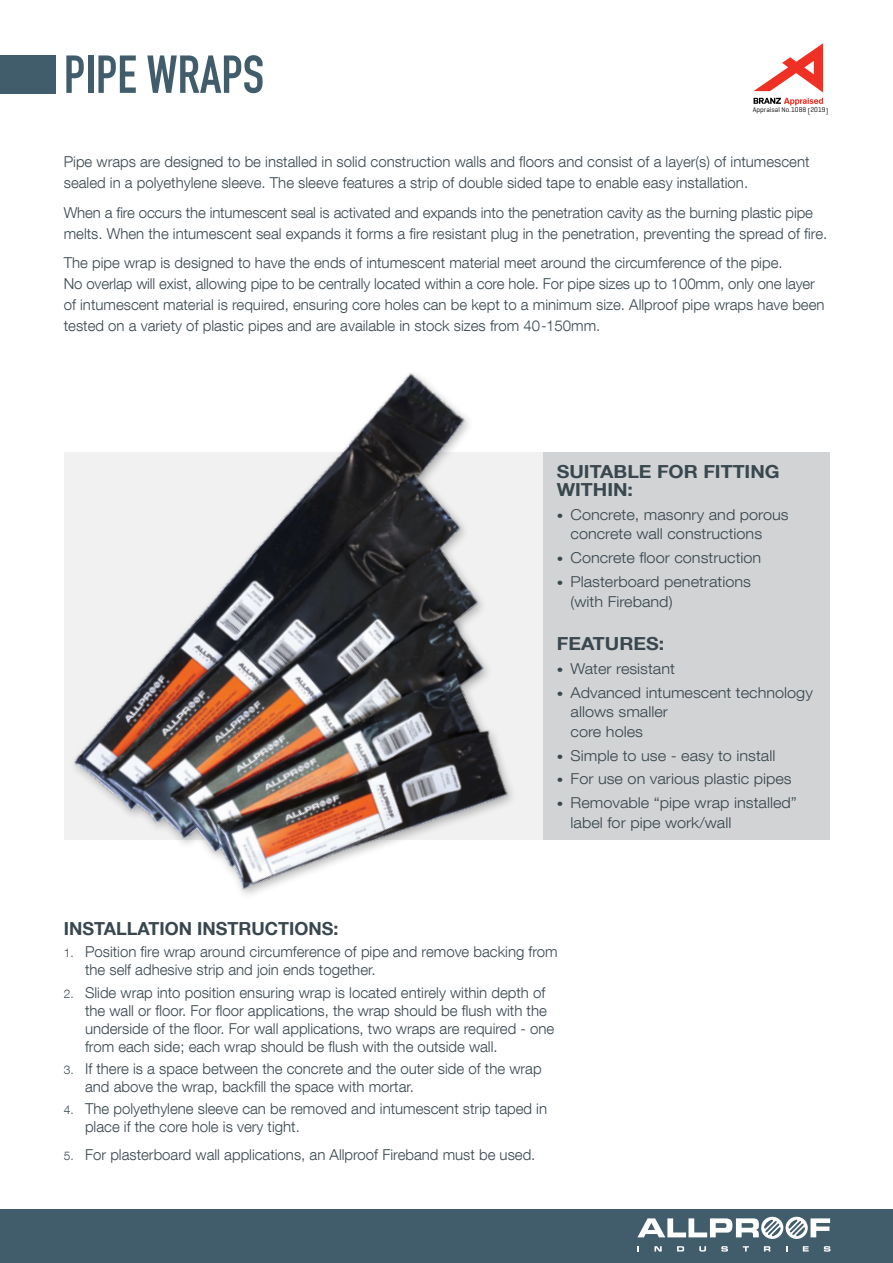
<style>
.page{position:relative;width:893px;height:1263px;background:#fff}
.page>*{position:absolute;margin:0;border:0;box-sizing:border-box;transform-origin:0 0}
.t1{font:700 52.5px "DIN Condensed";color:#415d6b}
.t2{font:700 18px/18px "Helvetica Neue LT Com";color:#39474f;scale:1.09 1}
.t3{font:700 18px "Helvetica Neue LT Com";color:#39474f}
.t4{font:300 15px/18px "Helvetica Neue LT Com";color:#39474f}
.t5{font:300 15px/19.5px "Helvetica Neue LT Com";color:#39474f;scale:1.09 1}
.t6{font:6.9px "Geogrotesque";letter-spacing:.005em;color:#000}
.s1{font-size:12px}
</style>
<div class="page">
<div style="left:0;top:55px;width:55px;height:39px;background:#415d6b"></div>
<div style="left:543px;top:452px;width:286px;height:388px;background:#d1d3d4"></div>
<img style="left:64px;top:373px;width:479px;height:522px">
<svg style="left:753px;top:43px;width:70px;height:62px"></svg>
<div style="left:0;top:1209px;width:893px;height:54px;background:#415d6b"></div>
<svg style="left:654px;top:1246px;width:8px;height:5px"></svg>
<svg style="left:677px;top:1246px;width:7px;height:5px"></svg>
<svg style="left:699px;top:1246px;width:7px;height:5px"></svg>
<svg style="left:721px;top:1246px;width:7px;height:5px"></svg>
<svg style="left:743px;top:1246px;width:6px;height:5px"></svg>
<svg style="left:764px;top:1246px;width:6px;height:5px"></svg>
<svg style="left:803px;top:1246px;width:6px;height:5px"></svg>
<svg style="left:824px;top:1246px;width:6px;height:5px"></svg>
<svg style="left:637px;top:1217px;width:193px;height:22px"></svg>
<h1 class="t1" style="left:64px;top:39px;width:202px">PIPE WRAPS</h1>
<p class="t6" style="left:753px;top:106px;width:77px">Appraisal No.1088 [2019]</p>
<p class="t4" style="left:64px;top:151px;width:747px;line-height:21px">Pipe wraps are designed to be installed in solid construction walls and floors and consist of a layer(s) of intumescent sealed in a polyethylene sleeve. The sleeve features a strip of double sided tape to enable easy installation.</p>
<p class="t4" style="left:64px;top:201px;width:765px;line-height:21px">When a fire occurs the intumescent seal is activated and expands into the penetration cavity as the burning plastic pipe melts. When the intumescent seal expands it forms a fire resistant plug in the penetration, preventing the spread of fire.</p>
<p class="t4" style="left:64px;top:252px;width:762px;line-height:21px">The pipe wrap is designed to have the ends of intumescent material meet around the circumference of the pipe.<br>No overlap will exist, allowing pipe to be centrally located within a core hole. For pipe sizes up to 100mm, only one layer of intumescent material is required, ensuring core holes can be kept to a minimum size. Allproof pipe wraps have been tested on a variety of plastic pipes and are available in stock sizes from 40-150mm.</p>
<p class="t2" style="left:557px;top:462px;width:206px">SUITABLE FOR FITTING<br>WITHIN:</p>
<p class="t5" style="left:571px;top:504px;width:202px;text-indent:-14px"><span class="s1">•</span> Concrete, masonry and porous concrete wall constructions</p>
<p class="t5" style="left:557px;top:548px;width:189px"><span class="s1">•</span> Concrete floor construction</p>
<p class="t5" style="left:571px;top:571px;width:167px;text-indent:-14px"><span class="s1">•</span> Plasterboard penetrations (with Fireband)</p>
<p class="t2" style="left:557px;top:634px;width:100px">FEATURES:</p>
<p class="t5" style="left:557px;top:659px;width:110px"><span class="s1">•</span> Water resistant</p>
<p class="t5" style="left:571px;top:682px;width:224px;text-indent:-14px"><span class="s1">•</span> Advanced intumescent technology allows smaller<br>core holes</p>
<p class="t5" style="left:557px;top:745px;width:202px"><span class="s1">•</span> Simple to use - easy to install</p>
<p class="t5" style="left:557px;top:769px;width:217px"><span class="s1">•</span> For use on various plastic pipes</p>
<p class="t5" style="left:571px;top:793px;width:209px;text-indent:-14px"><span class="s1">•</span> Removable “pipe wrap installed” label for pipe work/wall</p>
<p class="t3" style="left:64px;top:917px;width:276px">INSTALLATION INSTRUCTIONS:</p>
<p class="t4" style="left:85px;top:943px;width:474px;text-indent:-21px"><span class="s1">1.</span> Position fire wrap around circumference of pipe and remove backing from the self adhesive strip and join ends together.</p>
<p class="t4" style="left:85px;top:983px;width:471px;text-indent:-21px"><span class="s1">2.</span> Slide wrap into position ensuring wrap is located entirely within depth of the wall or floor. For floor applications, the wrap should be flush with the underside of the floor. For wall applications, two wraps are required - one from each side; each wrap should be flush with the outside wall.</p>
<p class="t4" style="left:85px;top:1059px;width:458px;text-indent:-21px"><span class="s1">3.</span> If there is a space between the concrete and the outer side of the wrap and above the wrap, backfill the space with mortar.</p>
<p class="t4" style="left:85px;top:1099px;width:464px;text-indent:-21px"><span class="s1">4.</span> The polyethylene sleeve can be removed and intumescent strip taped in place if the core hole is very tight.</p>
<p class="t4" style="left:64px;top:1146px;width:473px"><span class="s1">5.</span> For plasterboard wall applications, an Allproof Fireband must be used.</p>
</div>
